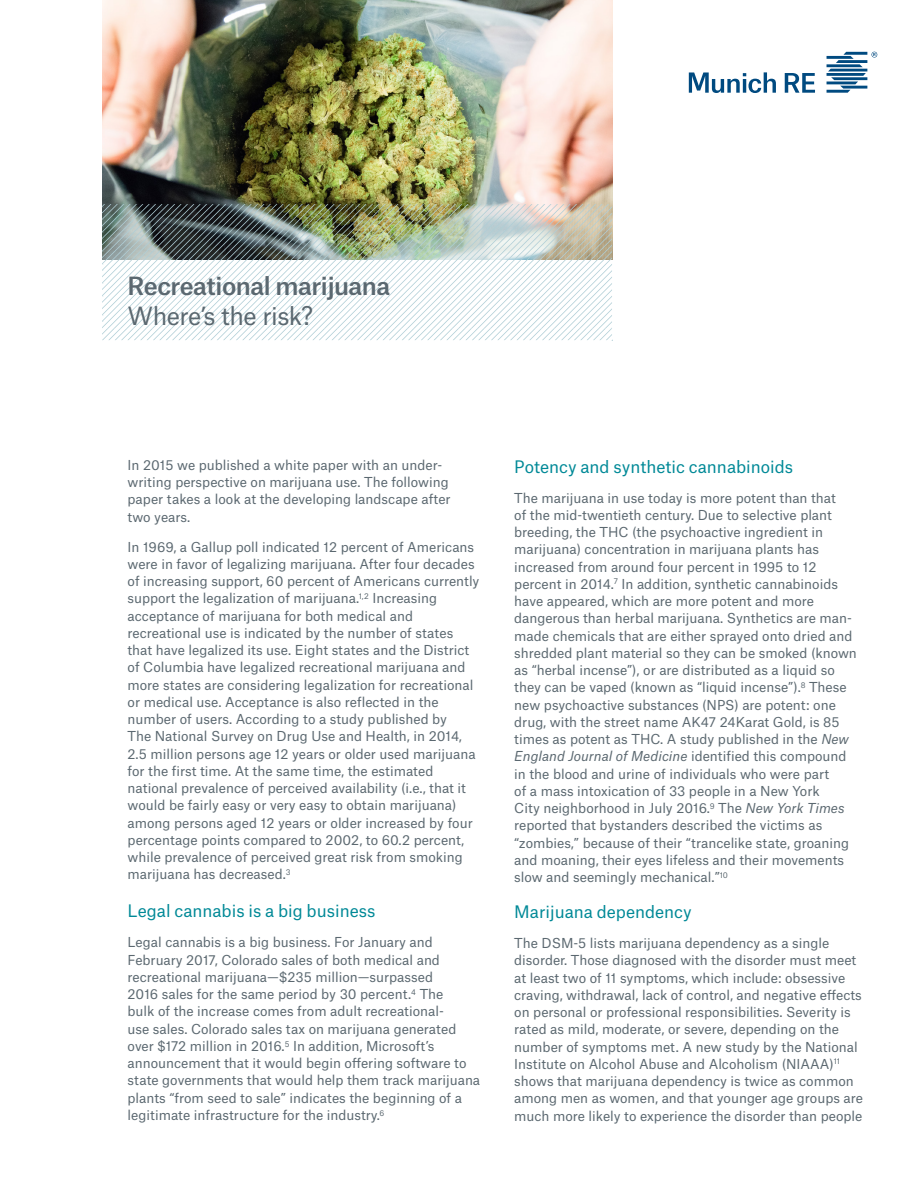
<style>
.page{position:relative;width:918px;height:1188px;background:#fff}
.page>*{position:absolute;margin:0;border:0;box-sizing:border-box;transform-origin:0 0}
.t1{font:500 24px "Munich Re";letter-spacing:-.02em;color:#5b6870}
.t2{font:24px "Munich Re";letter-spacing:-.02em;color:#5b6870}
._1st_level_subhead-p{font:16.5px "Munich Re";color:#008997}
.body_copy_3mm_before{font:13.2px/17.2px "Munich Re";color:#5b6870}
.body_copy_4mm_before{font:13.2px/17.2px "Munich Re";color:#5b6870}
.s1{font-style:italic}
</style>
<div class="page">
<svg style="left:785px;top:73px;width:30px;height:20px"></svg>
<svg style="left:689px;top:72px;width:87px;height:21px"></svg>
<svg style="left:827px;top:52px;width:50px;height:41px"></svg>
<img style="left:102px;top:0;width:510px;height:204px">
<img style="left:102px;top:204px;width:510px;height:137px">
<p class="t1" style="left:128px;top:266px;width:264px">Recreational marijuana</p>
<p class="t2" style="left:128px;top:296px;width:187px">Where’s the risk?</p>
<p class="body_copy_4mm_before" style="left:128px;top:455px;width:325px">In 2015 we published a white paper with an under&shy;writing perspective on marijuana use. The following paper takes a look at the developing landscape after two years.</p>
<p class="body_copy_3mm_before" style="left:128px;top:537px;width:353px">In 1969, a Gallup poll indicated 12 percent of Americans were in favor of legalizing marijuana. After four decades of increasing support, 60 percent of Americans currently support the legalization of marijuana.<sup>1,</sup> <sup>2</sup> Increasing acceptance of marijuana for both medical and recreational use is indicated by the number of states that have legalized its use. Eight states and the District of Columbia have legalized recreational marijuana and more states are considering legalization for recreational or medical use. Acceptance is also reflected in the number of users. According to a study published by<br>The National Survey on Drug Use and Health, in 2014, 2.5 million persons age 12 years or older used marijuana for the first time. At the same time, the estimated national prevalence of perceived availability (i.e., that it would be fairly easy or very easy to obtain marijuana) among persons aged 12 years or older increased by four percentage points compared to 2002, to 60.2 percent, while prevalence of perceived great risk from smoking marijuana has decreased.<sup>3</sup></p>
<p class="_1st_level_subhead-p" style="left:128px;top:898px;width:249px">Legal cannabis is a big business</p>
<p class="body_copy_3mm_before" style="left:128px;top:932px;width:354px">Legal cannabis is a big business. For January and February 2017, Colorado sales of both medical and recreational marijuana—$235 million—surpassed<br>2016 sales for the same period by 30 percent.<sup>4</sup> The<br>bulk of the increase comes from adult recreational-<br>use sales. Colorado sales tax on marijuana generated over $172 million in 2016.<sup>5</sup> In addition, Microsoft’s announcement that it would begin offering software to state governments that would help them track marijuana plants “from seed to sale” indicates the beginning of a legitimate infrastructure for the industry.<sup>6</sup></p>
<p class="_1st_level_subhead-p" style="left:514px;top:453px;width:280px">Potency and synthetic cannabinoids</p>
<p class="body_copy_3mm_before" style="left:514px;top:488px;width:344px">The marijuana in use today is more potent than that<br>of the mid-twentieth century. Due to selective plant breeding, the THC (the psychoactive ingredient in marijuana) concentration in marijuana plants has increased from around four percent in 1995 to 12 percent in 2014.<sup>7</sup> In addition, synthetic cannabinoids have appeared, which are more potent and more dangerous than herbal marijuana. Synthetics are man&shy;made chemicals that are either sprayed onto dried and shredded plant material so they can be smoked (known as “herbal incense”), or are distributed as a liquid so they can be vaped (known as “liquid incense”).<sup>8</sup> These new psychoactive substances (NPS) are potent: one drug, with the street name AK47 24Karat Gold, is 85 times as potent as THC. A study published in the <span class="s1">New England Journal of Medicine</span> identified this compound in the blood and urine of individuals who were part<br>of a mass intoxication of 33 people in a New York<br>City neighborhood in July 2016.<sup>9</sup> The <span class="s1">New York Times </span>reported that bystanders described the victims as “zombies,” because of their “trancelike state, groaning and moaning, their eyes lifeless and their movements slow and seemingly mechanical.”<sup>10</sup></p>
<p class="_1st_level_subhead-p" style="left:514px;top:898px;width:179px">Marijuana dependency</p>
<p class="body_copy_3mm_before" style="left:514px;top:933px;width:350px">The DSM-5 lists marijuana dependency as a single disorder. Those diagnosed with the disorder must meet at least two of 11 symptoms, which include: obsessive craving, withdrawal, lack of control, and negative effects on personal or professional responsibilities. Severity is rated as mild, moderate, or severe, depending on the number of symptoms met. A new study by the National Institute on Alcohol Abuse and Alcoholism (NIAAA)<sup>11 </sup>shows that marijuana dependency is twice as common among men as women, and that younger age groups are much more likely to experience the disorder than people</p>
</div>
